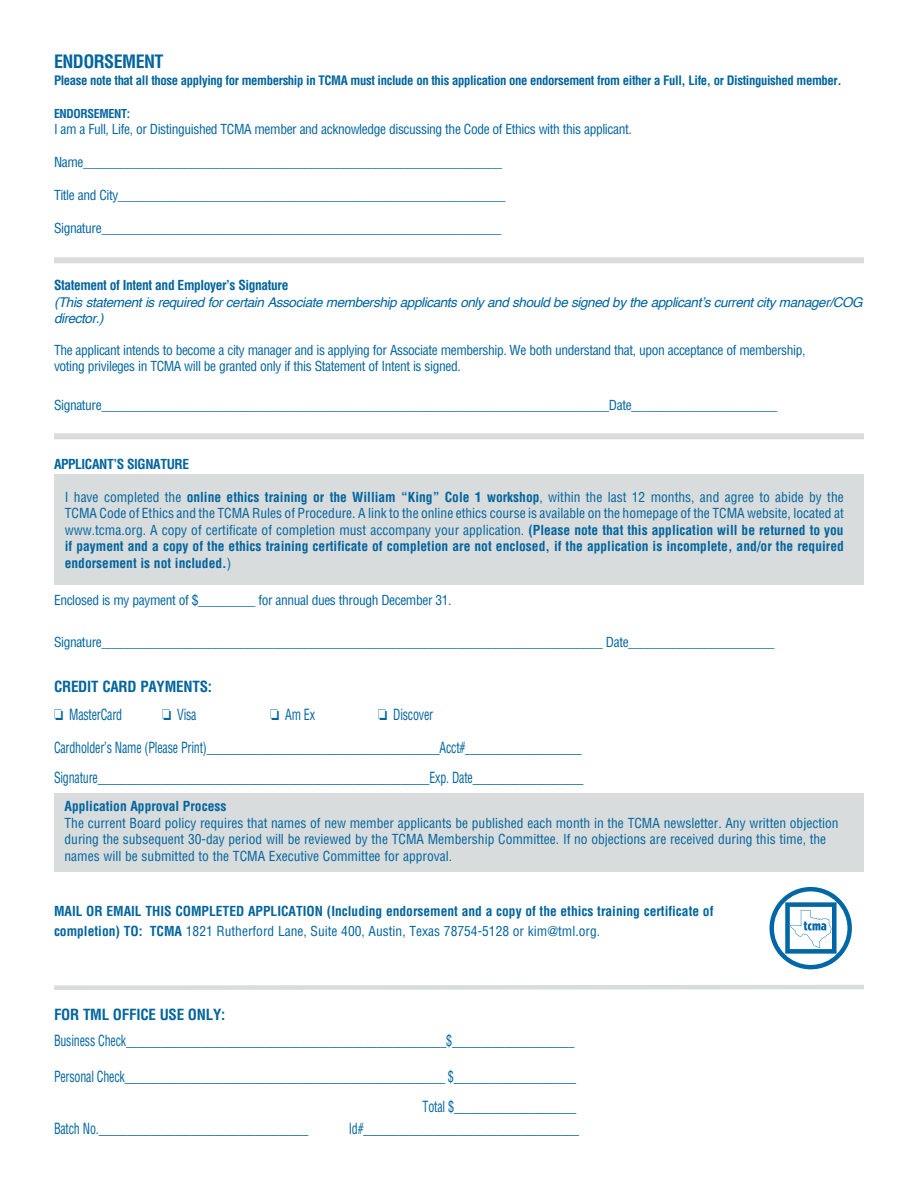
<style>
.page{position:relative;width:918px;height:1188px;background:#fff}
.page>*{position:absolute;margin:0;border:0;box-sizing:border-box;transform-origin:0 0}
.t1{font:700 condensed 18px "Helvetica";letter-spacing:-.03em;color:#00649d}
.t2{font:condensed 15px/30px "Helvetica";letter-spacing:-.015em;color:#00649d;text-align:right;scale:.8 1}
.t3{font:700 condensed 15px/28.5px "Helvetica";letter-spacing:-.015em;color:#00649d}
.t4{font:condensed 13.5px/16.5px "Helvetica";letter-spacing:-.03em;color:#00649d}
.t5{font:condensed 13.5px/16.5px "Helvetica";color:#00649d}
.t6{font:700 condensed 13.5px/19.5px "Helvetica";color:#00649d}
.t7{font:italic 13.5px/16.2px "Helvetica";letter-spacing:-.03em;color:#00649d}
.t8{font:700 condensed 13.5px "Helvetica";letter-spacing:-.03em;color:#00649d}
.t9{font:700 condensed 12.75px "Helvetica";letter-spacing:-.03em;color:#00649d}
.t10{font:700 condensed 12px "Helvetica";letter-spacing:-.03em;color:#00649d}
.s1{font-weight:700}
.s2{font-weight:400}
</style>
<div class="page">
<div style="left:54px;top:793px;width:810px;height:79px;background:#d8dcdd"></div>
<div style="left:54px;top:474px;width:810px;height:110px;background:#d8dcdd"></div>
<svg style="left:54px;top:985px;width:810px;height:5px;background:#dbdfe0"></svg>
<div style="left:54px;top:257px;width:810px;height:6px;background:#d8dcdd"></div>
<div style="left:54px;top:433px;width:810px;height:6px;background:#d8dcdd"></div>
<svg style="left:770px;top:887px;width:82px;height:82px"></svg>
<h1 class="t1" style="left:54px;top:51px;width:111px">ENDORSEMENT</h1>
<p class="t9" style="left:54px;top:72px;width:789px">Please note that all those applying for membership in TCMA must include on this application one endorsement from either a Full, Life, or Distinguished member.</p>
<p class="t10" style="left:54px;top:106px;width:78px">ENDORSEMENT:</p>
<p class="t4" style="left:54px;top:121px;width:579px">I am a Full, Life, or Distinguished TCMA member and acknowledge discussing the Code of Ethics with this applicant.</p>
<p class="t4" style="left:54px;top:154px;width:450px">Name__________________________________________________________________</p>
<p class="t4" style="left:54px;top:187px;width:453px">Title and City_____________________________________________________________</p>
<p class="t4" style="left:54px;top:220px;width:449px">Signature_______________________________________________________________</p>
<p class="t8" style="left:54px;top:277px;width:236px">Statement of Intent and Employer’s Signature</p>
<p class="t7" style="left:54px;top:294px;width:810px">(This statement is required for certain Associate membership applicants only and should be signed by the applicant’s current city manager/COG director.)</p>
<p class="t4" style="left:54px;top:342px;width:753px">The applicant intends to become a city manager and is applying for Associate membership. We both understand that, upon acceptance of membership, voting privileges in TCMA will be granted only if this Statement of Intent is signed.</p>
<p class="t4" style="left:54px;top:397px;width:725px">Signature________________________________________________________________________________Date_______________________</p>
<p class="t8" style="left:54px;top:455px;width:137px">APPLICANT’S SIGNATURE</p>
<p class="t4" style="left:65px;top:489px;width:781px;text-align:justify">I have completed the <span class="s1">online ethics training or the William “King” Cole 1 workshop</span>, within the last 12 months, and agree to abide by the TCMA Code of Ethics and the TCMA Rules of Procedure. A link to the online ethics course is available on the homepage of the TCMA website, located at www.tcma.org. A copy of certificate of completion must accompany your application. <span class="s1">(Please note that this application will be returned to you if payment and a copy of the ethics training certificate of completion are not enclosed, if the application is incomplete, and/or the required endorsement is not included.</span>)</p>
<p class="t4" style="left:54px;top:592px;width:399px">Enclosed is my payment of $_________ for annual dues through December 31.</p>
<p class="t4" style="left:54px;top:634px;width:722px">Signature_______________________________________________________________________________ Date_______________________</p>
<p class="t3" style="left:54px;top:672px;width:159px">CREDIT CARD PAYMENTS: ❏ <span class="s2">MasterCard</span></p>
<p class="t2" style="left:162px;top:700px;width:45px">❏ Visa</p>
<p class="t2" style="left:270px;top:700px;width:58px">❏ Am Ex</p>
<p class="t2" style="left:378px;top:700px;width:71px">❏ Discover</p>
<p class="t2" style="left:54px;top:733px;width:663px;text-align:left">Cardholder’s Name (Please Print)________________________________________Acct#____________________<br>Signature_________________________________________________________Exp. Date___________________</p>
<p class="t6" style="left:64px;top:797px;width:163px">Application Approval Process</p>
<p class="t5" style="left:64px;top:815px;width:776px">The current Board policy requires that names of new member applicants be published each month in the TCMA newsletter. Any written objection during the subsequent 30-day period will be reviewed by the TCMA Membership Committee. If no objections are received during this time, the names will be submitted to the TCMA Executive Committee for approval.</p>
<p class="t6" style="left:54px;top:901px;width:661px">MAIL OR EMAIL THIS COMPLETED APPLICATION (Including endorsement and a copy of the ethics training certificate of completion) TO: TCMA <span class="s2">1821 Rutherford Lane, Suite 400, Austin, Texas 78754-5128 or kim@tml.org.</span></p>
<p class="t3" style="left:54px;top:1000px;width:173px">FOR TML OFFICE USE ONLY:</p>
<p class="t2" style="left:54px;top:1025px;width:652px">Business Check_______________________________________________________$_____________________</p>
<p class="t2" style="left:54px;top:1061px;width:655px">Personal Check_______________________________________________________ $_____________________<br>Total $_____________________</p>
<p class="t2" style="left:54px;top:1113px;width:319px">Batch No.____________________________________</p>
<p class="t2" style="left:349px;top:1113px;width:289px">Id#_____________________________________</p>
</div>
